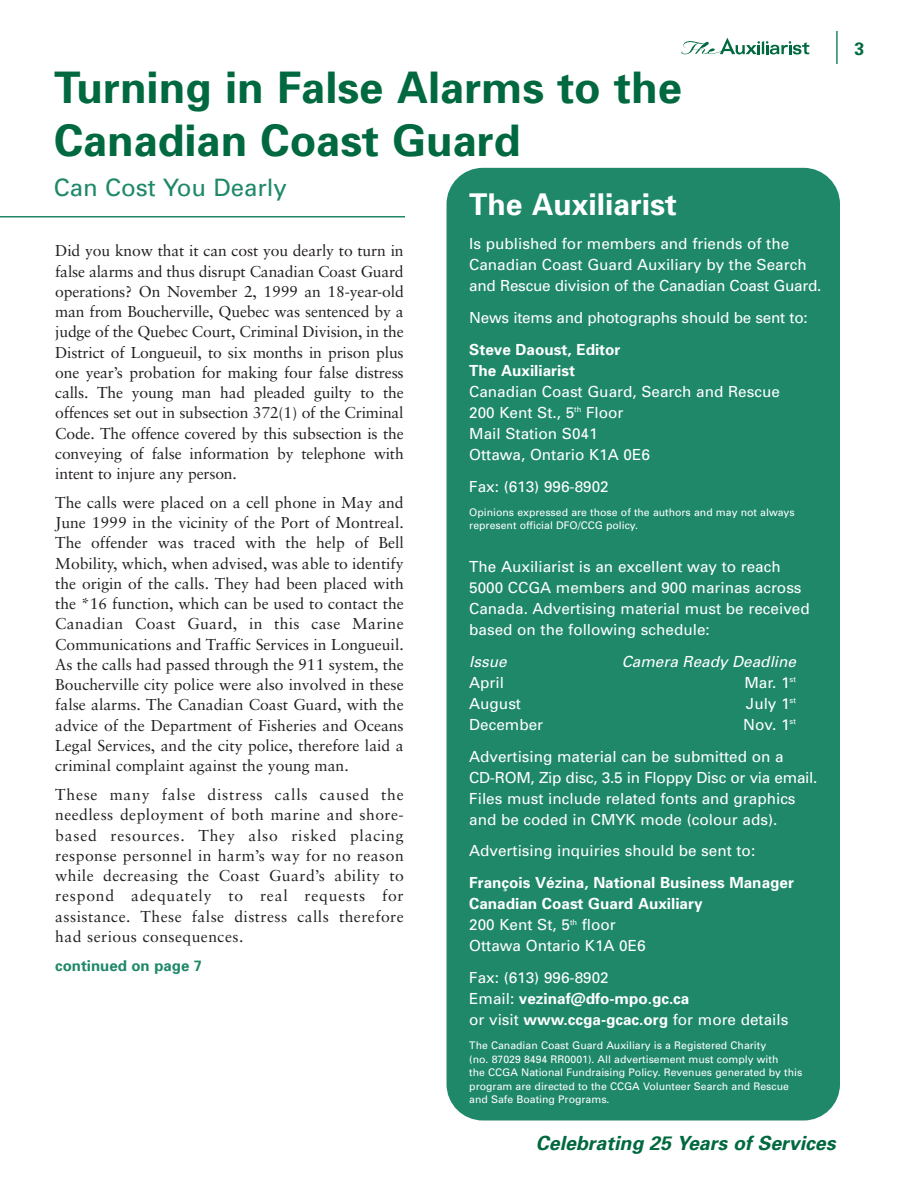
<style>
.page{position:relative;width:918px;height:1188px;background:#fff}
.page>*{position:absolute;margin:0;border:0;box-sizing:border-box;transform-origin:0 0}
.t1{font:700 43.5px/52.2px "Univers";color:#00693f}
.t2{font:700 30px "Univers";color:#fff}
.t3{font:24px "Univers";color:#1e8869}
.t4{font:italic 700 19.5px "Univers";color:#00693f}
.t5{font:700 17.85px "Univers";color:#00693f}
.t6{font:15.75px/20.2px "Sabon";color:#231f20;text-align:justify}
.t7{font:15.3px/21px "Univers";color:#fff}
.t8{font:700 15.3px/21px "Univers";color:#fff}
.t9{font:italic 15.3px "Univers";color:#fff}
.t10{font:700 15px "Univers";color:#1e8869}
.t11{font:10.5px/13.5px "Univers";color:#fff}
.s1{font-weight:400}
.s2{font-weight:700}
</style>
<div class="page">
<svg style="left:682px;top:38px;width:127px;height:16px"></svg>
<hr style="left:836px;top:31px;width:2px;height:33px;background:#1e8869">
<div style="left:447px;top:168px;width:393px;height:952px;background:#1e8869;border-radius:36px"></div>
<h1 class="t1" style="left:54px;top:66px;width:629px">Turning in False Alarms to the<br>Canadian Coast Guard</h1>
<h3 class="t3" style="left:54px;top:179px;width:234px">Can Cost You Dearly</h3>
<p class="t6" style="left:55px;top:242px;width:350px">Did you know that it can cost you dearly to turn in false alarms and thus disrupt Canadian Coast Guard operations? On November 2, 1999 an 18-year-old man from Boucherville, Quebec was sentenced by a judge of the Quebec Court, Criminal Division, in the District of Longueuil, to six months in prison plus one year’s probation for making four false distress calls. The young man had pleaded guilty to the offences set out in subsection 372(1) of the Criminal Code. The offence covered by this subsection is the conveying of false information by telephone with intent to injure any person.</p>
<p class="t6" style="left:55px;top:494px;width:350px">The calls were placed on a cell phone in May and June 1999 in the vicinity of the Port of Montreal.<br>The offender was traced with the help of Bell Mobility, which, when advised, was able to identify the origin of the calls. They had been placed with the *16 function, which can be used to contact the Canadian Coast Guard, in this case Marine Communications and Traffic Services in Longueuil.<br>As the calls had passed through the 911 system, the Boucherville city police were also involved in these false alarms. The Canadian Coast Guard, with the advice of the Department of Fisheries and Oceans Legal Services, and the city police, therefore laid a criminal complaint against the young man.</p>
<p class="t6" style="left:55px;top:786px;width:350px">These many false distress calls caused the needless deployment of both marine and shore&shy;based resources. They also risked placing response personnel in harm’s way for no reason while decreasing the Coast Guard’s ability to respond adequately to real requests for assistance. These false distress calls therefore had serious consequences.</p>
<p class="t10" style="left:55px;top:960px;width:149px">continued on page 7</p>
<h2 class="t2" style="left:469px;top:194px;width:209px">The Auxiliarist</h2>
<p class="t7" style="left:469px;top:235px;width:354px">Is published for members and friends of the<br>Canadian Coast Guard Auxiliary by the Search and Rescue division of the Canadian Coast Guard.</p>
<p class="t7" style="left:469px;top:308px;width:340px">News items and photographs should be sent to:</p>
<p class="t8" style="left:469px;top:340px;width:153px">Steve Daoust, Editor<br>The Auxiliarist</p>
<p class="t7" style="left:469px;top:382px;width:312px">Canadian Coast Guard, Search and Rescue<br>200 Kent St., 5<sup>th</sup> Floor<br>Mail Station S041<br>Ottawa, Ontario K1A 0E6</p>
<p class="t7" style="left:469px;top:477px;width:141px">Fax: (613) 996-8902</p>
<p class="t11" style="left:469px;top:506px;width:327px">Opinions expressed are those of the authors and may not always represent official DFO/CCG policy.</p>
<p class="t7" style="left:469px;top:558px;width:342px">The Auxiliarist is an excellent way to reach 5000 CCGA members and 900 marinas across Canada. Advertising material must be received based on the following schedule:</p>
<p class="t9" style="left:469px;top:656px;width:39px">Issue</p>
<p class="t9" style="left:622px;top:656px;width:176px">Camera Ready Deadline</p>
<p class="t7" style="left:469px;top:673px;width:36px">April</p>
<p class="t7" style="left:744px;top:673px;width:53px">Mar. 1<sup>st</sup></p>
<p class="t7" style="left:469px;top:694px;width:53px">August</p>
<p class="t7" style="left:746px;top:694px;width:52px">July 1<sup>st</sup></p>
<p class="t7" style="left:469px;top:715px;width:75px">December</p>
<p class="t7" style="left:469px;top:710px;width:328px;line-height:31.8px;text-indent:274px">Nov. 1<sup>st<br></sup>Advertising material can be submitted on a</p>
<p class="t7" style="left:469px;top:768px;width:350px">CD-ROM, Zip disc, 3.5 in Floppy Disc or via email.<br>Files must include related fonts and graphics and be coded in CMYK mode (colour ads).</p>
<p class="t7" style="left:469px;top:842px;width:287px">Advertising inquiries should be sent to:</p>
<p class="t8" style="left:469px;top:874px;width:326px">François Vézina, National Business Manager<br>Canadian Coast Guard Auxiliary<br><span class="s1">200 Kent St, 5</span><sup>th</sup> <span class="s1">floor<br>Ottawa Ontario K1A 0E6</span></p>
<p class="t7" style="left:469px;top:968px;width:321px">Fax: (613) 996-8902<br>Email: <span class="s2">vezinaf@dfo-mpo.gc.ca<br></span>or visit <span class="s2">www.ccga-gcac.org</span> for more details</p>
<p class="t11" style="left:469px;top:1040px;width:335px">The Canadian Coast Guard Auxiliary is a Registered Charity<br>(no. 87029 8494 RR0001). All advertisement must comply with<br>the CCGA National Fundraising Policy. Revenues generated by this program are directed to the CCGA Volunteer Search and Rescue and Safe Boating Programs.</p>
<p class="t4" style="left:536px;top:1135px;width:301px">Celebrating 25 Years of Services</p>
<p class="t5" style="left:855px;top:42px;width:11px">3</p>
</div>
